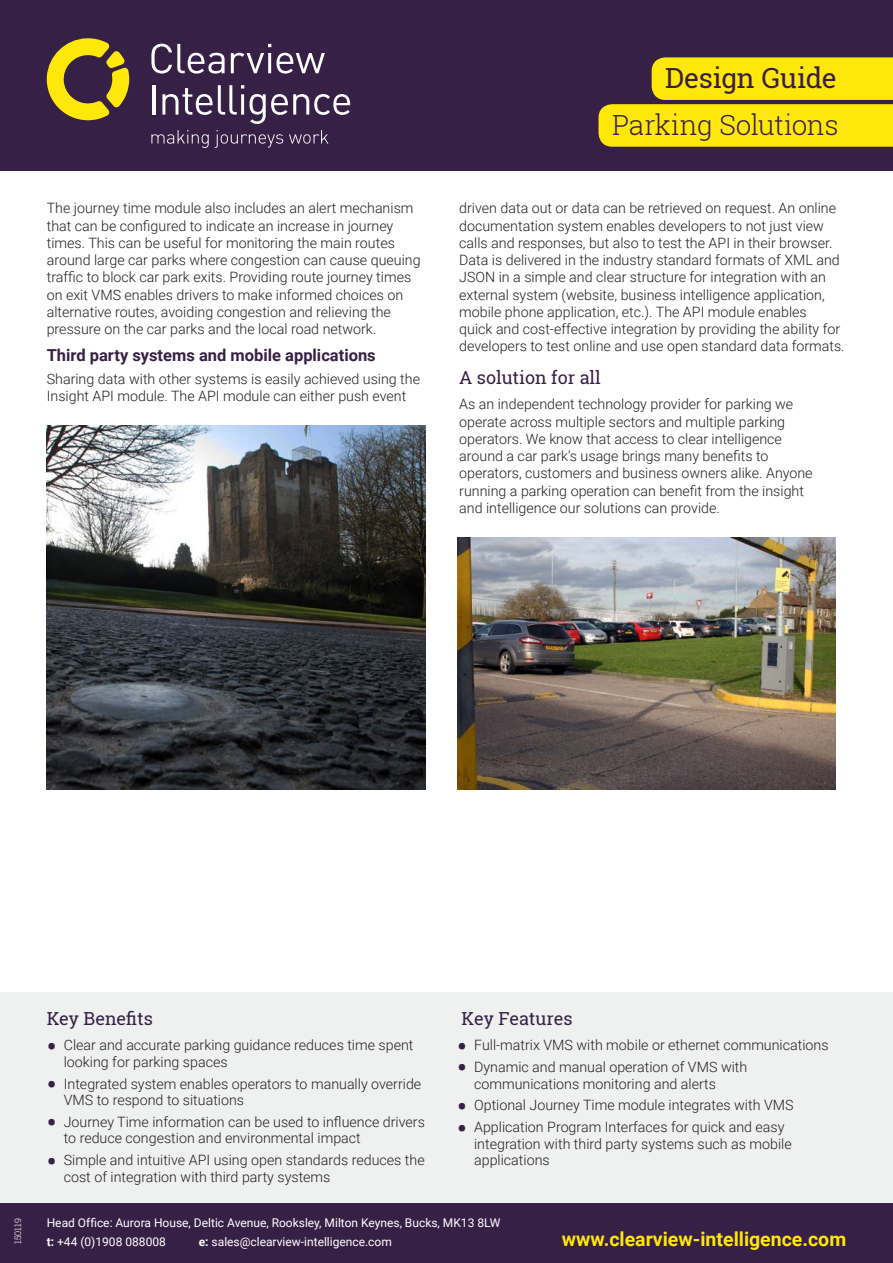
<style>
.page{position:relative;width:893px;height:1263px;background:#fff}
.page>*{position:absolute;margin:0;border:0;box-sizing:border-box;transform-origin:0 0}
.project___location{font:300 27.75px "Roboto Slab";letter-spacing:-.02em;color:#372045}
.t1{font:27.75px "Roboto Slab";letter-spacing:-.015em;color:#372045}
.t2{font:700 19.5px "Roboto";color:#ffe709}
.key_heading{font:18px "Roboto Slab";color:#372045}
.sub_heading{font:700 16.5px "Roboto";color:#372045}
.body_text{font:300 14.25px/17.2px "Roboto";color:#231f20}
.t3{font:12px "Roboto";color:#fff}
.strapline{font:300 9px "Roboto Slab";color:#fff}
.s1{font-weight:700;font-size:27px;color:#372045}
.s2{font-weight:700}
</style>
<div class="page">
<div style="left:0;top:0;width:893px;height:170px;background:#372045"></div>
<svg style="left:46px;top:38px;width:83px;height:82px"></svg>
<svg style="left:151px;top:130px;width:58px;height:18px"></svg>
<svg style="left:215px;top:130px;width:68px;height:18px"></svg>
<svg style="left:289px;top:130px;width:39px;height:14px"></svg>
<svg style="left:151px;top:44px;width:74px;height:30px"></svg>
<svg style="left:231px;top:53px;width:33px;height:20px"></svg>
<hr style="left:268px;top:53px;width:3px;height:20px;background:#fff">
<svg style="left:277px;top:53px;width:48px;height:21px"></svg>
<hr style="left:153px;top:85px;width:3px;height:30px;background:#fff">
<svg style="left:162px;top:85px;width:82px;height:30px"></svg>
<hr style="left:241px;top:94px;width:3px;height:21px;background:#fff">
<svg style="left:250px;top:94px;width:100px;height:30px"></svg>
<svg style="left:598px;top:57px;width:295px;height:90px;background:#e1c911"></svg>
<div style="left:0;top:1203px;width:893px;height:60px;background:#372045"></div>
<div style="left:0;top:992px;width:893px;height:211px;background:#eff1f0"></div>
<img style="left:47px;top:425px;width:378px;height:364px">
<img style="left:457px;top:537px;width:379px;height:252px">
<p class="body_text" style="left:47px;top:199px;width:375px">The journey time module also includes an alert mechanism that can be configured to indicate an increase in journey times. This can be useful for monitoring the main routes around large car parks where congestion can cause queuing traffic to block car park exits. Providing route journey times on exit VMS enables drivers to make informed choices on alternative routes, avoiding congestion and relieving the pressure on the car parks and the local road network.</p>
<p class="sub_heading" style="left:47px;top:343px;width:331px">Third party systems and mobile applications</p>
<p class="body_text" style="left:47px;top:370px;width:375px">Sharing data with other systems is easily achieved using the<br>Insight API module. The API module can either push event</p>
<p class="t1" style="left:665px;top:59px;width:173px">Design Guide</p>
<p class="project___location" style="left:612px;top:106px;width:228px">Parking Solutions</p>
<p class="body_text" style="left:459px;top:199px;width:387px">driven data out or data can be retrieved on request. An online documentation system enables developers to not just view calls and responses, but also to test the API in their browser.<br>Data is delivered in the industry standard formats of XML and JSON in a simple and clear structure for integration with an external system (website, business intelligence application, mobile phone application, etc.). The API module enables<br>quick and cost-effective integration by providing the ability for developers to test online and use open standard data formats.</p>
<p class="key_heading" style="left:459px;top:365px;width:143px">A solution for all</p>
<p class="body_text" style="left:459px;top:395px;width:355px">As an independent technology provider for parking we operate across multiple sectors and multiple parking operators. We know that access to clear intelligence around a car park’s usage brings many benefits to operators, customers and business owners alike. Anyone running a parking operation can benefit from the insight and intelligence our solutions can provide.</p>
<p class="strapline" style="left:12px;top:1244px;width:27px;rotate:-90deg">150119</p>
<p class="key_heading" style="left:47px;top:1006px;width:108px">Key Benefits</p>
<p class="body_text" style="left:64px;top:1036px;width:351px;line-height:16.5px;text-indent:-17px"><span class="s1">•</span> Clear and accurate parking guidance reduces time spent looking for parking spaces</p>
<p class="body_text" style="left:64px;top:1075px;width:359px;line-height:16.5px;text-indent:-17px"><span class="s1">•</span> Integrated system enables operators to manually override<br>VMS to respond to situations</p>
<p class="body_text" style="left:64px;top:1113px;width:363px;line-height:16.5px;text-indent:-17px"><span class="s1">•</span> Journey Time information can be used to influence drivers to reduce congestion and environmental impact</p>
<p class="body_text" style="left:64px;top:1151px;width:362px;line-height:16.5px;text-indent:-17px"><span class="s1">•</span> Simple and intuitive API using open standards reduces the cost of integration with third party systems</p>
<p class="key_heading" style="left:462px;top:1006px;width:113px">Key Features</p>
<p class="body_text" style="left:457px;top:1036px;width:373px"><span class="s1">•</span> Full-matrix VMS with mobile or ethernet communications</p>
<p class="body_text" style="left:474px;top:1058px;width:275px;line-height:16.5px;text-indent:-17px"><span class="s1">•</span> Dynamic and manual operation of VMS with communications monitoring and alerts</p>
<p class="body_text" style="left:457px;top:1096px;width:338px"><span class="s1">•</span> Optional Journey Time module integrates with VMS</p>
<p class="body_text" style="left:474px;top:1118px;width:319px;line-height:16.5px;text-indent:-17px"><span class="s1">•</span> Application Program Interfaces for quick and easy integration with third party systems such as mobile applications</p>
<p class="t3" style="left:47px;top:1215px;width:455px">Head Office: Aurora House, Deltic Avenue, Rooksley, Milton Keynes, Bucks, MK13 8LW</p>
<p class="t3" style="left:47px;top:1233px;width:121px"><span class="s2">t:</span> +44 (0)1908 088008</p>
<p class="t3" style="left:199px;top:1233px;width:195px"><span class="s2">e:</span> sales@clearview-intelligence.com</p>
<p class="t2" style="left:562px;top:1225px;width:286px">www.clearview-intelligence.com</p>
</div>
